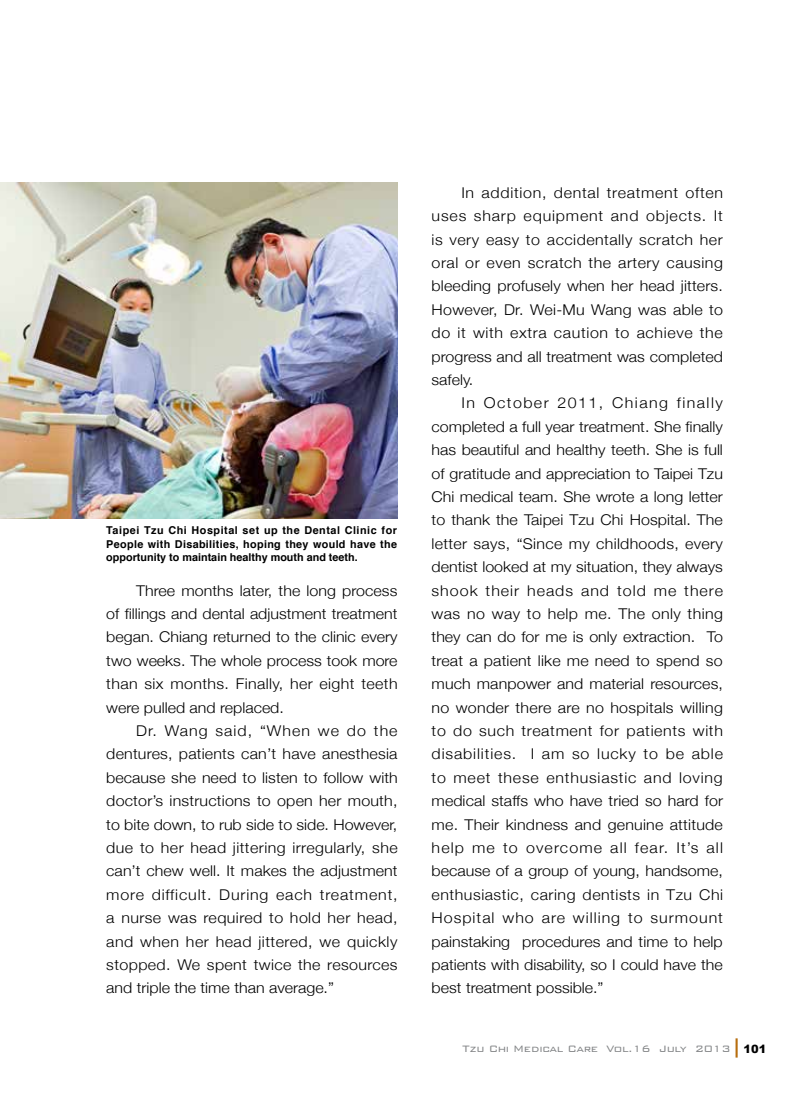
<style>
.page{position:relative;width:808px;height:1106px;background:#fff}
.page>*{position:absolute;margin:0;border:0;box-sizing:border-box;transform-origin:0 0}
.t1{font:300 14.85px/23.4px "Helvetica Neue";color:#000;text-align:justify;scale:1.08 1}
.t2{font:300 12.3px "Bank Gothic BT";letter-spacing:-.03em;color:#828486}
.t3{font:700 10.8px/13.5px "Helvetica";color:#000;text-align:justify}
</style>
<div class="page">
<img style="left:0;top:183px;width:398px;height:335px">
<hr style="left:735px;top:1038px;width:3px;height:19px;background:#b76e0f">
<p class="t3" style="left:106px;top:524px;width:292px">Taipei Tzu Chi Hospital set up the Dental Clinic for People with Disabilities, hoping they would have the opportunity to maintain healthy mouth and teeth.</p>
<p class="t1" style="left:106px;top:577px;width:271px;text-indent:30px">Three months later, the long process of fillings and dental adjustment treatment began. Chiang returned to the clinic every two weeks. The whole process took more than six months. Finally, her eight teeth were pulled and replaced.</p>
<p class="t1" style="left:106px;top:718px;width:271px;text-indent:30px">Dr. Wang said, “When we do the dentures, patients can’t have anesthesia because she need to listen to follow with doctor’s instructions to open her mouth, to bite down, to rub side to side. However, due to her head jittering irregularly, she can’t chew well. It makes the adjustment more difficult. During each treatment, a nurse was required to hold her head, and when her head jittered, we quickly stopped. We spent twice the resources and triple the time than average.”</p>
<p class="t1" style="left:432px;top:180px;width:271px;text-indent:30px">In addition, dental treatment often uses sharp equipment and objects. It is very easy to accidentally scratch her oral or even scratch the artery causing bleeding profusely when her head jitters.<br>However, Dr. Wei-Mu Wang was able to do it with extra caution to achieve the progress and all treatment was completed safely.</p>
<p class="t1" style="left:432px;top:390px;width:271px;text-indent:30px">In October 2011, Chiang finally completed a full year treatment. She finally has beautiful and healthy teeth. She is full of gratitude and appreciation to Taipei Tzu Chi medical team. She wrote a long letter to thank the Taipei Tzu Chi Hospital. The letter says, “Since my childhoods, every dentist looked at my situation, they always shook their heads and told me there was no way to help me. The only thing they can do for me is only extraction. To treat a patient like me need to spend so much manpower and material resources, no wonder there are no hospitals willing to do such treatment for patients with disabilities. I am so lucky to be able to meet these enthusiastic and loving medical staffs who have tried so hard for me. Their kindness and genuine attitude help me to overcome all fear. It’s all because of a group of young, handsome, enthusiastic, caring dentists in Tzu Chi Hospital who are willing to surmount painstaking procedures and time to help patients with disability, so I could have the best treatment possible.”</p>
<p class="t2" style="left:463px;top:1041px;width:305px">Tzu Chi Medical Care Vol.16 July 2013 <sub>101</sub></p>
</div>
